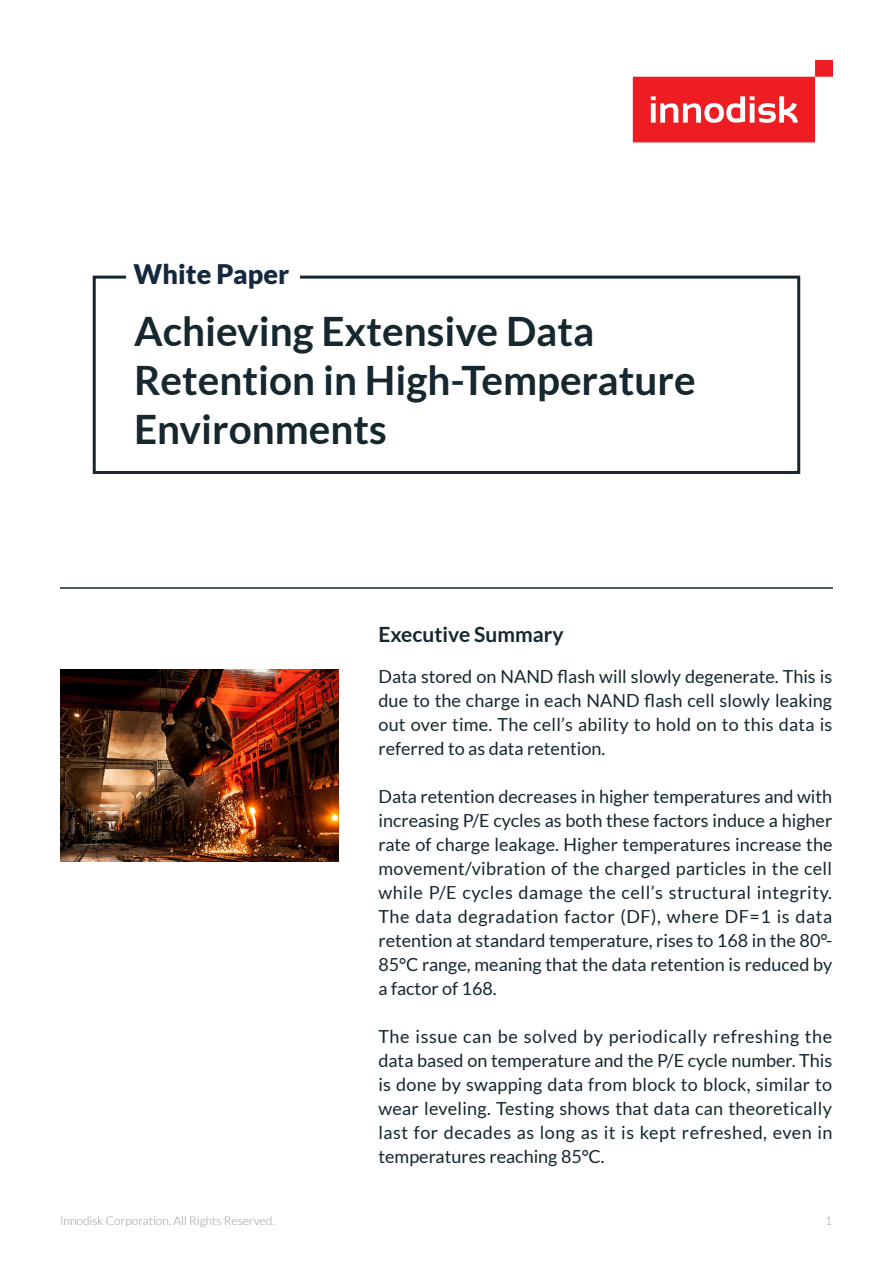
<style>
.page{position:relative;width:893px;height:1263px;background:#fff}
.page>*{position:absolute;margin:0;border:0;box-sizing:border-box;transform-origin:0 0}
.t1{font:700 40.5px/48.6px "Lato";color:#16272e}
.t2{font:900 27px "Lato";color:#162740}
.t3{font:700 21px "Lato";color:#16272e}
.t4{font:18px/24px "Lato";color:#16272e;text-align:justify}
.t5{font:300 12px "Lato";color:#939598}
.s1{font-family:"Adobe Ming Std"}
</style>
<div class="page">
<div style="left:93px;top:276px;width:707px;height:198px;border:3px solid #16272e"></div>
<div style="left:127px;top:260px;width:173px;height:32px;background:#fff"></div>
<svg style="left:633px;top:60px;width:200px;height:82px"></svg>
<hr style="left:60px;top:587px;width:773px;height:2px;background:#162740">
<img style="left:60px;top:669px;width:278px;height:192px">
<p class="t2" style="left:134px;top:259px;width:157px">White Paper</p>
<p class="t1" style="left:134px;top:307px;width:563px">Achieving Extensive Data<br>Retention in High-Temperature<br>Environments</p>
<p class="t3" style="left:378px;top:622px;width:187px">Executive Summary</p>
<p class="t4" style="left:378px;top:664px;width:455px">Data stored on NAND flash will slowly degenerate. This is due to the charge in each NAND flash cell slowly leaking out over time. The cell’s ability to hold on to this data is referred to as data retention.</p>
<p class="t4" style="left:378px;top:784px;width:456px">Data retention decreases in higher temperatures and with increasing P/E cycles as both these factors induce a higher rate of charge leakage. Higher temperatures increase the movement/vibration of the charged particles in the cell while P/E cycles damage the cell’s structural integrity.<br>The data degradation factor (DF), where DF=1 is data retention at standard temperature, rises to 168 in the 80°- 85°C range, meaning that the data retention is reduced by a factor of 168.</p>
<p class="t4" style="left:378px;top:1024px;width:456px">The issue can be solved by periodically refreshing the data based on temperature and the P/E cycle number. This is done by swapping data from block to block, similar to wear leveling. Testing shows that data can theoretically last for decades as long as it is kept refreshed, even in temperatures reaching 85°C.</p>
<p class="t5" style="left:60px;top:1214px;width:217px">Innodisk Corporation. All Rights Reserved<span class="s1">.</span></p>
<p class="t5" style="left:825px;top:1215px;width:8px">1</p>
</div>
